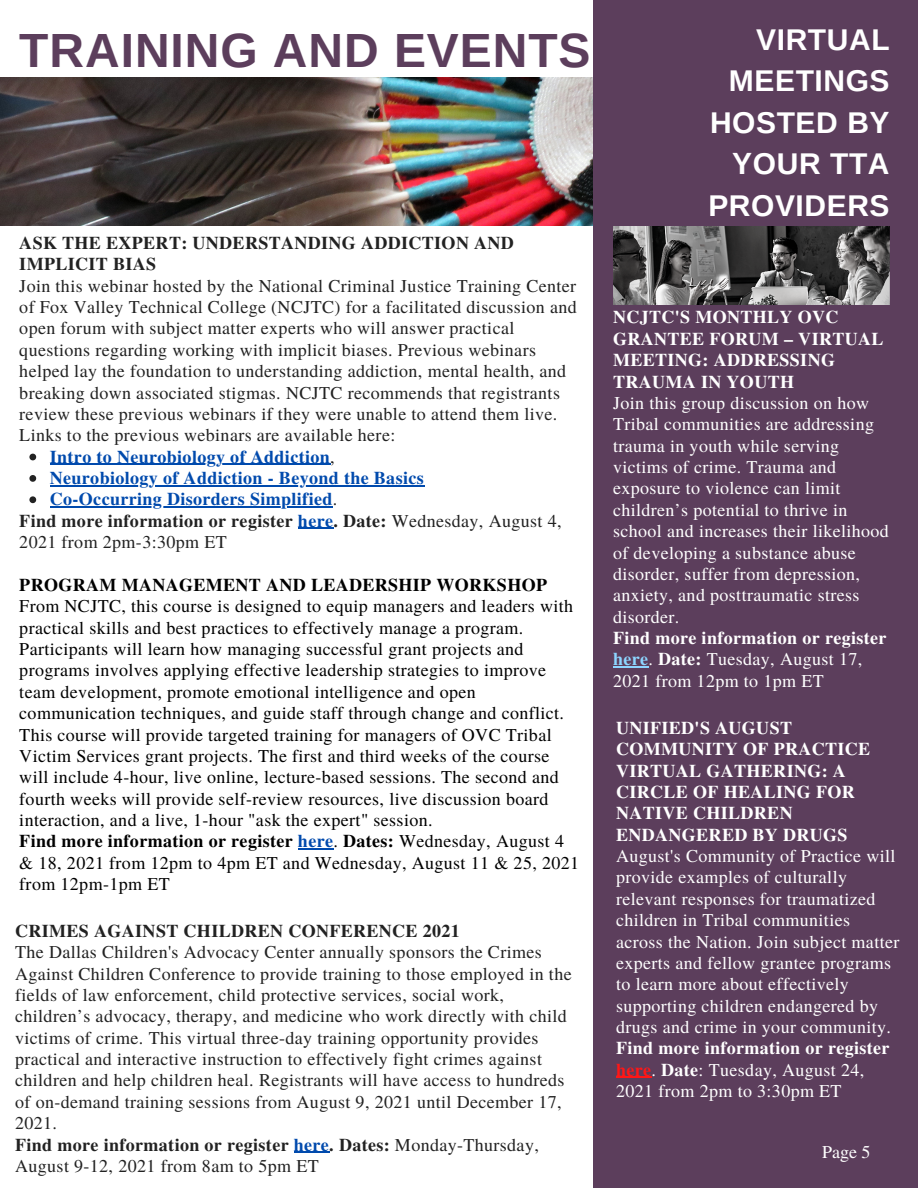
<style>
.page{position:relative;width:918px;height:1188px;background:#fff}
.page>*{position:absolute;margin:0;border:0;box-sizing:border-box;transform-origin:0 0}
.t1{font:700 48px "Arimo";letter-spacing:.02em;color:#5c3e5c}
.t2{font:700 30px/41.7px "Arimo";letter-spacing:.02em;color:#fff;text-align:right}
.t3{font:18px/21.3px "Te X Gyre Termes";letter-spacing:.02em;color:#222}
.t4{font:18px/21.3px "Te X Gyre Termes";letter-spacing:.02em;color:#000}
.t5{font:18px/21.3px "Te X Gyre Termes";letter-spacing:.02em;color:#fff}
.t6{font:700 18px/21.3px "Te X Gyre Termes";letter-spacing:.02em;color:#fff}
.t7{font:700 18px "Te X Gyre Termes";letter-spacing:.02em;color:#004aad}
.t8{font:700 18px/21.3px "Te X Gyre Termes";letter-spacing:.02em;color:#222}
.t9{font:700 18px "Te X Gyre Termes";letter-spacing:.02em;color:#000}
.s1{font-weight:400;color:#222}
.s2{font-weight:700}
.s3{font-weight:700;color:#004aad}
.s4{color:#8dd5ff}
.s5{font-weight:400}
.s6{color:#ff1616}
</style>
<div class="page">
<img style="left:0;top:77px;width:593px;height:149px">
<div style="left:593px;top:0;width:325px;height:1188px;background:#5c3e5c"></div>
<svg style="left:613px;top:226px;width:277px;height:79px;background:#5f5e5e"></svg>
<svg style="left:29px;top:454px;width:7px;height:6px"></svg>
<hr style="left:50px;top:464px;width:280px;height:1px;background:#004aad">
<svg style="left:29px;top:475px;width:7px;height:7px"></svg>
<hr style="left:50px;top:485px;width:374px;height:1px;background:#004aad">
<svg style="left:29px;top:496px;width:7px;height:7px"></svg>
<hr style="left:50px;top:507px;width:283px;height:1px;background:#004aad">
<hr style="left:298px;top:528px;width:35px;height:1px;background:#004aad">
<hr style="left:613px;top:667px;width:35px;height:1px;background:#8dd5ff">
<hr style="left:616px;top:1077px;width:36px;height:1px;background:#ff1616">
<hr style="left:298px;top:849px;width:35px;height:1px;background:#004aad">
<hr style="left:294px;top:1152px;width:35px;height:1px;background:#004aad">
<p class="t1" style="left:19px;top:23px;width:573px">TRAINING AND EVENTS</p>
<p class="t2" style="left:708px;top:18px;width:183px">VIRTUAL<br>MEETINGS<br>HOSTED BY<br>YOUR TTA<br>PROVIDERS</p>
<p class="t8" style="left:19px;top:231px;width:496px">ASK THE EXPERT: UNDERSTANDING ADDICTION AND<br>IMPLICIT BIAS</p>
<p class="t3" style="left:19px;top:274px;width:559px">Join this webinar hosted by the National Criminal Justice Training Center of Fox Valley Technical College (NCJTC) for a facilitated discussion and open forum with subject matter experts who will answer practical questions regarding working with implicit biases. Previous webinars helped lay the foundation to understanding addiction, mental health, and breaking down associated stigmas. NCJTC recommends that registrants review these previous webinars if they were unable to attend them live.<br>Links to the previous webinars are available here:</p>
<p class="t7" style="left:50px;top:443px;width:286px">Intro to Neurobiology of Addiction<span class="s1">,</span></p>
<p class="t7" style="left:50px;top:464px;width:375px">Neurobiology of Addiction - Beyond the Basics</p>
<p class="t7" style="left:50px;top:485px;width:289px">Co-Occurring Disorders Simplified<span class="s1">.</span></p>
<p class="t3" style="left:19px;top:509px;width:544px"><span class="s2">Find more information or register</span> <span class="s3">here</span><span class="s2">. Date:</span> Wednesday, August 4,<br>2021 from 2pm-3:30pm ET</p>
<p class="t9" style="left:19px;top:571px;width:529px">PROGRAM MANAGEMENT AND LEADERSHIP WORKSHOP</p>
<p class="t4" style="left:19px;top:595px;width:555px">From NCJTC, this course is designed to equip managers and leaders with practical skills and best practices to effectively manage a program.<br>Participants will learn how managing successful grant projects and programs involves applying effective leadership strategies to improve team development, promote emotional intelligence and open communication techniques, and guide staff through change and conflict.<br>This course will provide targeted training for managers of OVC Tribal Victim Services grant projects. The first and third weeks of the course will include 4-hour, live online, lecture-based sessions. The second and fourth weeks will provide self-review resources, live discussion board interaction, and a live, 1-hour "ask the expert" session.</p>
<p class="t4" style="left:19px;top:830px;width:561px"><span class="s2">Find more information or register</span> <span class="s3">here</span>. <span class="s2">Dates:</span> Wednesday, August 4 &amp; 18, 2021 from 12pm to 4pm ET and Wednesday, August 11 &amp; 25, 2021 from 12pm-1pm ET</p>
<p class="t8" style="left:15px;top:919px;width:446px">CRIMES AGAINST CHILDREN CONFERENCE 2021</p>
<p class="t3" style="left:15px;top:941px;width:558px">The Dallas Children's Advocacy Center annually sponsors the Crimes Against Children Conference to provide training to those employed in the fields of law enforcement, child protective services, social work, children’s advocacy, therapy, and medicine who work directly with child victims of crime. This virtual three-day training opportunity provides practical and interactive instruction to effectively fight crimes against children and help children heal. Registrants will have access to hundreds of on-demand training sessions from August 9, 2021 until December 17, 2021.</p>
<p class="t3" style="left:15px;top:1133px;width:525px"><span class="s2">Find more information or register</span> <span class="s3">here</span><span class="s2">. Dates:</span> Monday-Thursday,<br>August 9-12, 2021 from 8am to 5pm ET</p>
<p class="t5" style="left:822px;top:1140px;width:50px">Page 5</p>
<p class="t6" style="left:613px;top:306px;width:272px">NCJTC'S MONTHLY OVC<br>GRANTEE FORUM – VIRTUAL<br>MEETING: ADDRESSING<br>TRAUMA IN YOUTH</p>
<p class="t5" style="left:613px;top:391px;width:277px">Join this group discussion on how<br>Tribal communities are addressing trauma in youth while serving victims of crime. Trauma and exposure to violence can limit children’s potential to thrive in school and increases their likelihood of developing a substance abuse disorder, suffer from depression, anxiety, and posttraumatic stress disorder.</p>
<p class="t6" style="left:613px;top:626px;width:275px">Find more information or register <span class="s4">here</span><span class="s5">.</span> Date: <span class="s5">Tuesday, August 17,</span></p>
<p class="t5" style="left:613px;top:669px;width:212px">2021 from 12pm to 1pm ET</p>
<p class="t6" style="left:616px;top:716px;width:256px">UNIFIED'S AUGUST<br>COMMUNITY OF PRACTICE<br>VIRTUAL GATHERING: A<br>CIRCLE OF HEALING FOR<br>NATIVE CHILDREN<br>ENDANGERED BY DRUGS</p>
<p class="t5" style="left:616px;top:844px;width:285px">August's Community of Practice will provide examples of culturally relevant responses for traumatized children in Tribal communities across the Nation. Join subject matter experts and fellow grantee programs to learn more about effectively supporting children endangered by drugs and crime in your community.</p>
<p class="t6" style="left:616px;top:1037px;width:275px">Find more information or register <span class="s6">here</span><span class="s5">.</span> Date<span class="s5">: Tuesday, August 24,</span></p>
<p class="t5" style="left:616px;top:1080px;width:227px">2021 from 2pm to 3:30pm ET</p>
</div>
